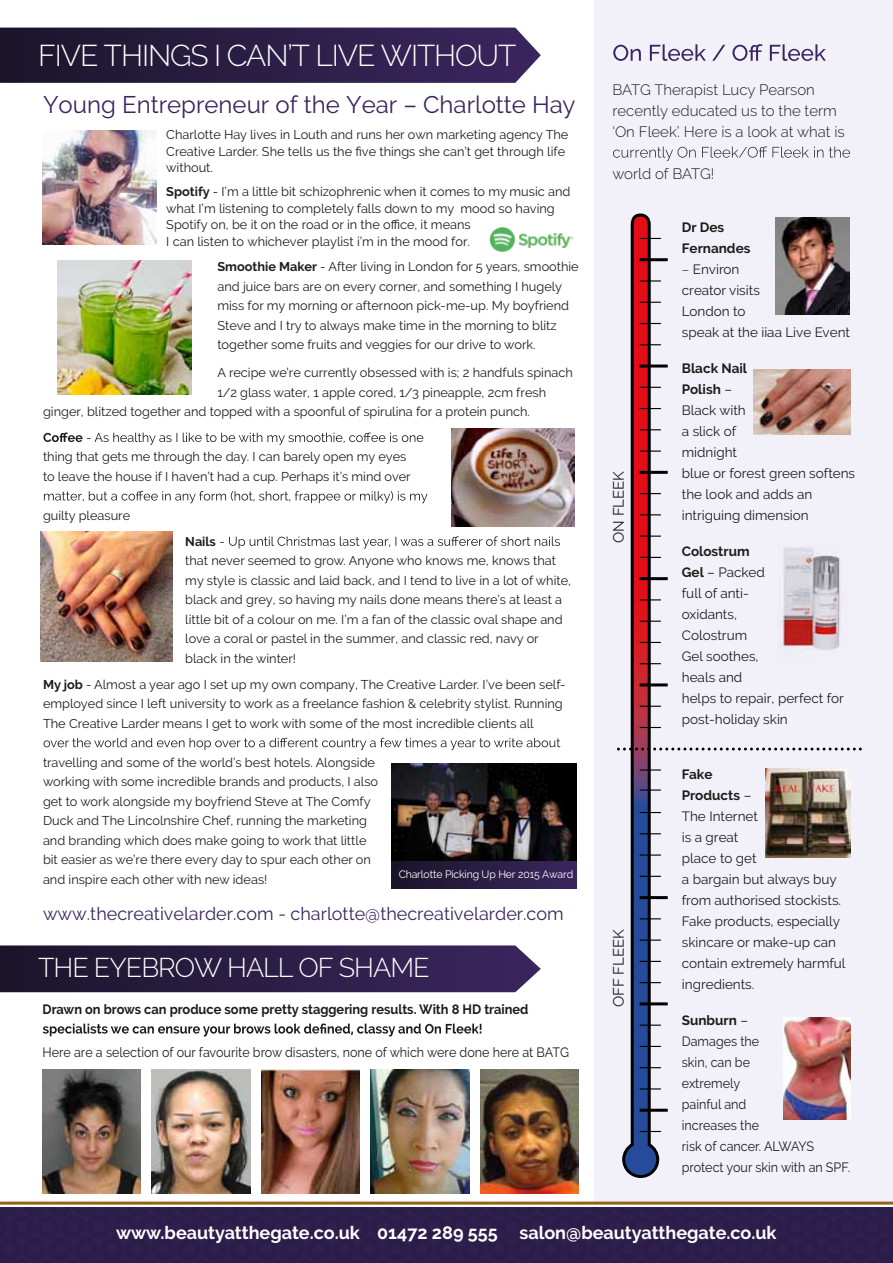
<style>
.page{position:relative;width:893px;height:1263px;background:#fff}
.page>*{position:absolute;margin:0;border:0;box-sizing:border-box;transform-origin:0 0}
.t1{font:300 30px "Raleway";letter-spacing:-.035em;color:#fff}
.t2{font:300 27px "Raleway";letter-spacing:-.035em;color:#fff}
.t3{font:24px "Raleway";color:#3a255e}
.t4{font:700 18px "Raleway";color:#fff}
.t5{font:18px "Raleway";color:#3a255e}
.t6{font:300 15px/21px "Raleway";color:#1d1d1b}
.t7{font:15px "Raleway";color:#1d1d1b}
.t8{font:13.5px/21px "Raleway";color:#1d1d1b}
.t9{font:13.5px "Raleway";color:#1d1d1b;scale:.93 1}
.t10{font:700 13.5px "Raleway";color:#1d1d1b;scale:.95 1}
.t11{font:700 13.5px/21px "Raleway";color:#1d1d1b}
.t12{font:12.75px/19.5px "Raleway";color:#1d1d1b}
.t13{font:700 12.75px "Raleway";color:#1d1d1b}
.t14{font:10.65px "Raleway";letter-spacing:-.015em;color:#fff}
.s1{font-weight:700}
.s2{font-weight:300}
</style>
<div class="page">
<svg style="left:0;top:28px;width:541px;height:55px;background:#302349"></svg>
<svg style="left:0;top:945px;width:541px;height:47px;background:#32254b"></svg>
<img style="left:43px;top:131px;width:113px;height:113px">
<div style="left:0;top:1208px;width:893px;height:55px;background:#2b1e4a"></div>
<div style="left:594px;top:0;width:299px;height:1201px;background:#f2f0f9"></div>
<img style="left:489px;top:227px;width:85px;height:25px">
<svg style="left:43px;top:432px;width:380px;height:13px"></svg>
<svg style="left:44px;top:491px;width:383px;height:12px"></svg>
<svg style="left:220px;top:536px;width:340px;height:13px"></svg>
<svg style="left:43px;top:738px;width:517px;height:12px"></svg>
<svg style="left:613px;top:44px;width:213px;height:17px"></svg>
<svg style="left:613px;top:146px;width:237px;height:15px"></svg>
<svg style="left:618px;top:213px;width:243px;height:965px"></svg>
<img style="left:392px;top:763px;width:185px;height:98px">
<img style="left:40px;top:531px;width:132px;height:130px">
<img style="left:451px;top:428px;width:124px;height:98px">
<hr style="left:0;top:1201px;width:893px;height:3px;background:#936214">
<svg style="left:43px;top:1023px;width:438px;height:13px"></svg>
<img style="left:261px;top:1069px;width:99px;height:125px">
<img style="left:152px;top:1069px;width:98px;height:125px">
<img style="left:43px;top:1069px;width:98px;height:125px">
<img style="left:371px;top:1069px;width:98px;height:124px">
<img style="left:480px;top:1070px;width:98px;height:123px">
<div style="left:392px;top:861px;width:185px;height:28px;background:linear-gradient(to right,#1a142a,#3b265f)"></div>
<img style="left:58px;top:261px;width:133px;height:133px">
<img style="left:775px;top:218px;width:74px;height:96px">
<h1 class="t1" style="left:38px;top:38px;width:480px">FIVE THINGS I CAN’T LIVE WITHOUT</h1>
<h3 class="t3" style="left:43px;top:91px;width:534px">Young Entrepreneur of the Year – Charlotte Hay</h3>
<p class="t12" style="left:166px;top:126px;width:404px;line-height:16.5px">Charlotte Hay lives in Louth and runs her own marketing agency The<br>Creative Larder. She tells us the five things she can’t get through life without.</p>
<p class="t12" style="left:166px;top:183px;width:406px;line-height:16.5px"><span class="s1">Spotify</span> - I’m a little bit schizophrenic when it comes to my music and what I’m listening to completely falls down to my mood so having Spotify on, be it on the road or in the office, it means<br>I can listen to whichever playlist i’m in the mood for.</p>
<p class="t12" style="left:217px;top:257px;width:363px"><span class="s1">Smoothie Maker</span> - After living in London for 5 years, smoothie and juice bars are on every corner, and something I hugely miss for my morning or afternoon pick-me-up. My boyfriend Steve and I try to always make time in the morning to blitz together some fruits and veggies for our drive to work.</p>
<p class="t12" style="left:217px;top:363px;width:357px">A recipe we’re currently obsessed with is; 2 handfuls spinach</p>
<p class="t12" style="left:217px;top:382px;width:330px">1/2 glass water, 1 apple cored, 1/3 pineapple, 2cm fresh</p>
<p class="t12" style="left:43px;top:402px;width:488px">ginger, blitzed together and topped with a spoonful of spirulina for a protein punch.</p>
<p class="t12" style="left:43px;top:447px;width:369px">thing that gets me through the day. I can barely open my eyes to leave the house if I haven’t had a cup. Perhaps it’s mind over</p>
<p class="t12" style="left:43px;top:506px;width:89px">guilty pleasure</p>
<p class="t13" style="left:185px;top:534px;width:32px">Nails</p>
<p class="t12" style="left:185px;top:551px;width:387px">that never seemed to grow. Anyone who knows me, knows that my style is classic and laid back, and I tend to live in a lot of white, black and grey, so having my nails done means there’s at least a little bit of a colour on me. I’m a fan of the classic oval shape and love a coral or pastel in the summer, and classic red, navy or black in the winter!</p>
<p class="t12" style="left:43px;top:674px;width:524px"><span class="s1">My job</span> - Almost a year ago I set up my own company, The Creative Larder. I’ve been self&shy;employed since I left university to work as a freelance fashion &amp; celebrity stylist. Running<br>The Creative Larder means I get to work with some of the most incredible clients all</p>
<p class="t12" style="left:43px;top:752px;width:337px">travelling and some of the world’s best hotels. Alongside working with some incredible brands and products, I also get to work alongside my boyfriend Steve at The Comfy Duck and The Lincolnshire Chef, running the marketing and branding which does make going to work that little bit easier as we’re there every day to spur each other on and inspire each other with new ideas!</p>
<p class="t14" style="left:399px;top:868px;width:176px">Charlotte Picking Up Her 2015 Award</p>
<h3 class="t5" style="left:43px;top:903px;width:522px">www.thecreativelarder.com - charlotte@thecreativelarder.com</h3>
<h2 class="t2" style="left:38px;top:952px;width:393px">THE EYEBROW HALL OF SHAME</h2>
<p class="t10" style="left:43px;top:1001px;width:513px">Drawn on brows can produce some pretty staggering results. With 8 HD trained</p>
<p class="t9" style="left:43px;top:1045px;width:568px">Here are a selection of our favourite brow disasters, none of which were done here at BATG</p>
<p class="t6" style="left:612px;top:79px;width:234px">BATG Therapist Lucy Pearson recently educated us to the term ‘On Fleek’. Here is a look at what is</p>
<p class="t6" style="left:612px;top:163px;width:104px">world of BATG!</p>
<p class="t7" style="left:610px;top:543px;width:74px;rotate:-90deg">ON FLEEK</p>
<p class="t7" style="left:610px;top:1007px;width:79px;rotate:-90deg">OFF FLEEK</p>
<p class="t11" style="left:682px;top:217px;width:70px">Dr Des<br>Fernandes</p>
<p class="t8" style="left:682px;top:259px;width:170px"><span class="s2">–</span> Environ<br>creator visits<br>London to<br>speak at the iiaa Live Event</p>
<p class="t8" style="left:682px;top:358px;width:175px"><span class="s1">Black Nail<br>Polish</span> –<br>Black with<br>a slick of<br>midnight<br>blue or forest green softens the look and adds an intriguing dimension</p>
<p class="t8" style="left:682px;top:541px;width:164px"><span class="s1">Colostrum<br>Gel</span> – Packed<br>full of anti-<br>oxidants,<br>Colostrum<br>Gel soothes,<br>heals and<br>helps to repair, perfect for post-holiday skin</p>
<p class="t8" style="left:682px;top:764px;width:165px"><span class="s1">Fake<br>Products</span> –<br>The Internet<br>is a great<br>place to get<br>a bargain but always buy from authorised stockists.<br>Fake products, especially skincare or make-up can contain extremely harmful ingredients.</p>
<p class="t8" style="left:682px;top:1010px;width:170px"><span class="s1">Sunburn</span> –<br>Damages the<br>skin, can be<br>extremely<br>painful and<br>increases the<br>risk of cancer. ALWAYS protect your skin with an SPF.</p>
<h3 class="t4" style="left:116px;top:1222px;width:662px">www.beautyatthegate.co.uk 01472 289 555 salon@beautyatthegate.co.uk</h3>
</div>
